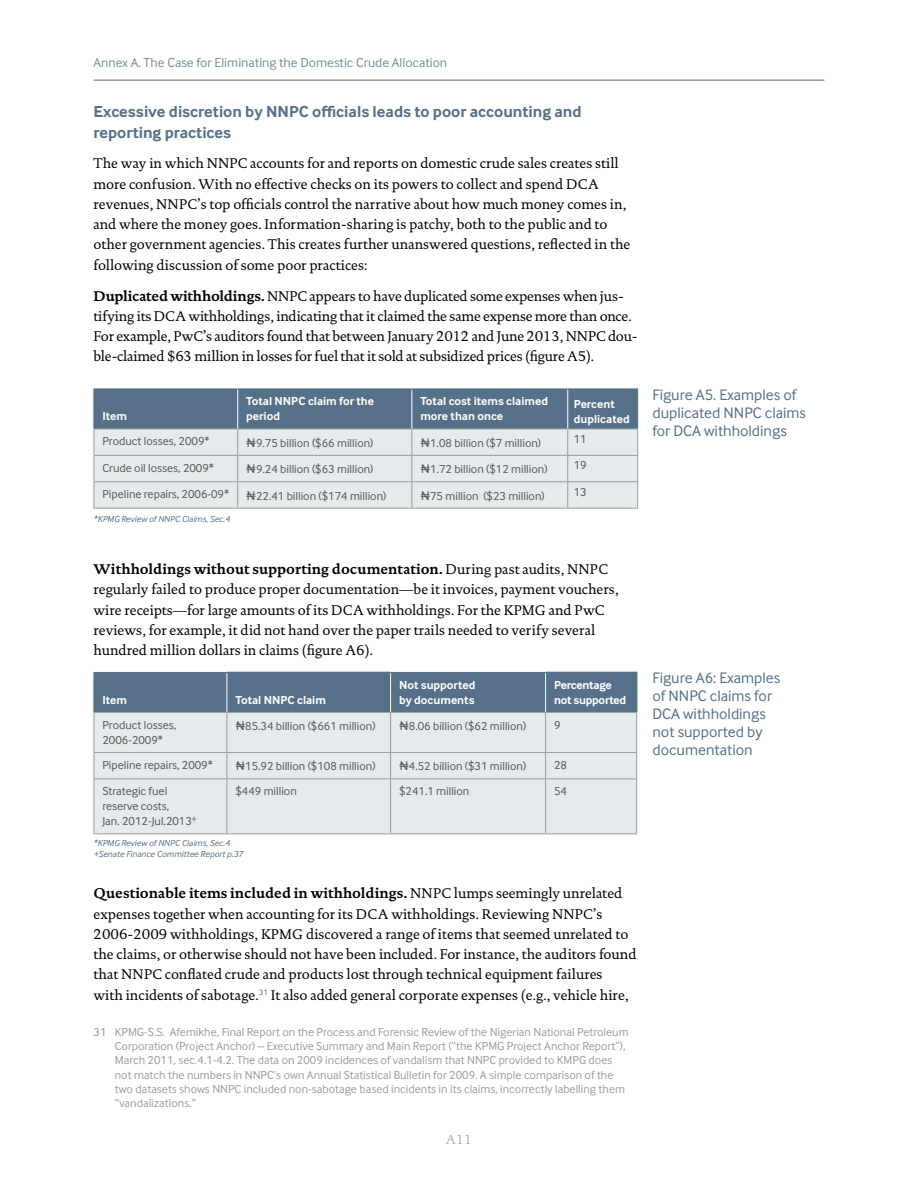
<style>
.page{position:relative;width:918px;height:1188px;background:#fff}
.page>*{position:absolute;margin:0;border:0;box-sizing:border-box;transform-origin:0 0}
.t1{font:700 16.5px/20.2px "Inter Face";color:#557088}
.t2{font:15.75px/18px "Inter Face";color:#557088}
.t3{font:14.25px/20.2px "DTL Documenta T";color:#000}
.t4{font:13.5px "Inter Face";color:#778da0}
.t5{font:13.5px "DTL Documenta T";color:#b3b2b2}
.t6{font:12px/14.2px "Inter Face";color:#9d9d9c}
.t7{font:12px/15px "Inter Face";color:#575756}
.t8{font:700 12px/15px "Inter Face";color:#fff}
.t9{font:700 12px/15px "Inter Face";letter-spacing:-.02em;color:#fff}
.t10{font:italic 9px/10.5px "Inter Face";color:#557088}
.s1{font-weight:700}
.s2{font-family:"Lucida Sans Unicode"}
</style>
<div class="page">
<hr style="left:94px;top:80px;width:730px;height:1px;background:#557088">
<svg style="left:94px;top:390px;width:544px;height:118px;background:#b4bfc9"></svg>
<hr style="left:94px;top:508px;width:144px;height:1px;background:#9d9d9c">
<hr style="left:238px;top:508px;width:174px;height:1px;background:#9d9d9c">
<hr style="left:412px;top:508px;width:156px;height:1px;background:#9d9d9c">
<hr style="left:568px;top:508px;width:70px;height:1px;background:#9d9d9c">
<hr style="left:237px;top:389px;width:1px;height:40px;background:#fff">
<hr style="left:411px;top:389px;width:1px;height:40px;background:#fff">
<hr style="left:567px;top:389px;width:1px;height:40px;background:#fff">
<hr style="left:94px;top:389px;width:144px;height:1px;background:#557088">
<hr style="left:94px;top:389px;width:1px;height:40px;background:#557088">
<hr style="left:238px;top:389px;width:174px;height:1px;background:#557088">
<hr style="left:412px;top:389px;width:156px;height:1px;background:#557088">
<hr style="left:568px;top:389px;width:70px;height:1px;background:#557088">
<hr style="left:637px;top:389px;width:1px;height:40px;background:#557088">
<div style="left:95px;top:673px;width:541px;height:39px;background:#557088"></div>
<div style="left:95px;top:713px;width:541px;height:121px;background:#e5eaed"></div>
<hr style="left:94px;top:712px;width:133px;height:1px;background:#9d9d9c">
<hr style="left:94px;top:713px;width:1px;height:39px;background:#9d9d9c">
<hr style="left:227px;top:712px;width:164px;height:1px;background:#9d9d9c">
<hr style="left:227px;top:713px;width:1px;height:39px;background:#9d9d9c">
<hr style="left:391px;top:712px;width:155px;height:1px;background:#9d9d9c">
<hr style="left:390px;top:713px;width:1px;height:39px;background:#9d9d9c">
<hr style="left:546px;top:712px;width:91px;height:1px;background:#9d9d9c">
<hr style="left:545px;top:713px;width:1px;height:39px;background:#9d9d9c">
<hr style="left:636px;top:713px;width:1px;height:39px;background:#9d9d9c">
<hr style="left:94px;top:752px;width:133px;height:1px;background:#9d9d9c">
<svg style="left:94px;top:753px;width:1px;height:25px"></svg>
<hr style="left:227px;top:752px;width:164px;height:1px;background:#9d9d9c">
<svg style="left:227px;top:753px;width:1px;height:25px"></svg>
<hr style="left:391px;top:752px;width:155px;height:1px;background:#9d9d9c">
<svg style="left:390px;top:753px;width:1px;height:25px"></svg>
<hr style="left:546px;top:752px;width:91px;height:1px;background:#9d9d9c">
<svg style="left:545px;top:753px;width:1px;height:25px"></svg>
<svg style="left:636px;top:753px;width:1px;height:25px"></svg>
<hr style="left:94px;top:778px;width:133px;height:1px;background:#9d9d9c">
<hr style="left:94px;top:779px;width:1px;height:55px;background:#9d9d9c">
<hr style="left:227px;top:778px;width:164px;height:1px;background:#9d9d9c">
<hr style="left:227px;top:779px;width:1px;height:55px;background:#9d9d9c">
<hr style="left:391px;top:778px;width:155px;height:1px;background:#9d9d9c">
<hr style="left:390px;top:779px;width:1px;height:55px;background:#9d9d9c">
<hr style="left:546px;top:778px;width:91px;height:1px;background:#9d9d9c">
<hr style="left:545px;top:779px;width:1px;height:55px;background:#9d9d9c">
<hr style="left:636px;top:779px;width:1px;height:55px;background:#9d9d9c">
<hr style="left:94px;top:834px;width:133px;height:1px;background:#9d9d9c">
<hr style="left:227px;top:834px;width:164px;height:1px;background:#9d9d9c">
<hr style="left:391px;top:834px;width:155px;height:1px;background:#9d9d9c">
<hr style="left:546px;top:834px;width:91px;height:1px;background:#9d9d9c">
<hr style="left:390px;top:673px;width:1px;height:39px;background:#fff">
<hr style="left:545px;top:673px;width:1px;height:39px;background:#fff">
<hr style="left:94px;top:672px;width:133px;height:1px;background:#557088">
<hr style="left:94px;top:673px;width:1px;height:39px;background:#557088">
<hr style="left:227px;top:673px;width:1px;height:39px;background:#fff">
<hr style="left:227px;top:672px;width:164px;height:1px;background:#557088">
<hr style="left:391px;top:672px;width:155px;height:1px;background:#557088">
<hr style="left:546px;top:672px;width:91px;height:1px;background:#557088">
<hr style="left:636px;top:673px;width:1px;height:39px;background:#557088">
<p class="t4" style="left:94px;top:55px;width:355px">Annex A. The Case for Eliminating the Domestic Crude Allocation</p>
<p class="t1" style="left:94px;top:102px;width:490px">Excessive discretion by NNPC officials leads to poor accounting and reporting practices</p>
<p class="t3" style="left:94px;top:153px;width:538px">The way in which NNPC accounts for and reports on domestic crude sales creates still more confusion. With no effective checks on its powers to collect and spend DCA revenues, NNPC’s top officials control the narrative about how much money comes in, and where the money goes. Information-sharing is patchy, both to the public and to other government agencies. This creates further unanswered questions, reflected in the following discussion of some poor practices:</p>
<p class="t3" style="left:94px;top:286px;width:546px"><span class="s1">Duplicated withholdings.</span> NNPC appears to have duplicated some expenses when jus&shy;tifying its DCA withholdings, indicating that it claimed the same expense more than once.<br>For example, PwC’s auditors found that between January 2012 and June 2013, NNPC dou&shy;ble-claimed $63 million in losses for fuel that it sold at subsidized prices (figure A5).</p>
<p class="t8" style="left:102px;top:409px;width:26px">Item</p>
<p class="t8" style="left:246px;top:394px;width:129px">Total NNPC claim for the period</p>
<p class="t8" style="left:420px;top:394px;width:129px">Total cost items claimed more than once</p>
<p class="t8" style="left:574px;top:396px;width:58px">Percent duplicated</p>
<p class="t7" style="left:102px;top:434px;width:109px">Product losses, 2009*</p>
<p class="t7" style="left:246px;top:435px;width:129px"><span class="s2">₦</span>9.75 billion ($66 million)</p>
<p class="t7" style="left:420px;top:435px;width:122px"><span class="s2">₦</span>1.08 billion ($7 million)</p>
<p class="t7" style="left:574px;top:431px;width:14px">11</p>
<p class="t7" style="left:102px;top:460px;width:113px">Crude oil losses, 2009*</p>
<p class="t7" style="left:246px;top:462px;width:129px"><span class="s2">₦</span>9.24 billion ($63 million)</p>
<p class="t7" style="left:420px;top:462px;width:129px"><span class="s2">₦</span>1.72 billion ($12 million)</p>
<p class="t7" style="left:574px;top:458px;width:14px">19</p>
<p class="t7" style="left:102px;top:487px;width:128px">Pipeline repairs, 2006-09*</p>
<p class="t7" style="left:246px;top:488px;width:142px"><span class="s2">₦</span>22.41 billion ($174 million)</p>
<p class="t7" style="left:420px;top:488px;width:126px"><span class="s2">₦</span>75 million ($23 million)</p>
<p class="t7" style="left:574px;top:484px;width:14px">13</p>
<p class="t10" style="left:94px;top:514px;width:138px">*KPMG Review of NNPC Claims, Sec.4</p>
<p class="t2" style="left:652px;top:386px;width:155px">Figure A5. Examples of duplicated NNPC claims for DCA withholdings</p>
<p class="t3" style="left:94px;top:559px;width:527px"><span class="s1">Withholdings without supporting documentation.</span> During past audits, NNPC regularly failed to produce proper documentation—be it invoices, payment vouchers, wire receipts—for large amounts of its DCA withholdings. For the KPMG and PwC reviews, for example, it did not hand over the paper trails needed to verify several hundred million dollars in claims (figure A6).</p>
<p class="t8" style="left:102px;top:692px;width:26px">Item</p>
<p class="t8" style="left:235px;top:692px;width:92px">Total NNPC claim</p>
<p class="t8" style="left:399px;top:677px;width:78px">Not supported by documents</p>
<p class="t9" style="left:554px;top:677px;width:74px">Percentage not supported</p>
<p class="t7" style="left:102px;top:717px;width:75px">Product losses,<br>2006-2009*</p>
<p class="t7" style="left:235px;top:719px;width:142px"><span class="s2">₦</span>85.34 billion ($661 million)</p>
<p class="t7" style="left:399px;top:719px;width:129px"><span class="s2">₦</span>8.06 billion ($62 million)</p>
<p class="t7" style="left:554px;top:717px;width:8px">9</p>
<p class="t7" style="left:102px;top:757px;width:112px">Pipeline repairs, 2009*</p>
<p class="t7" style="left:235px;top:759px;width:142px"><span class="s2">₦</span>15.92 billion ($108 million)</p>
<p class="t7" style="left:399px;top:759px;width:129px"><span class="s2">₦</span>4.52 billion ($31 million)</p>
<p class="t7" style="left:554px;top:757px;width:14px">28</p>
<p class="t7" style="left:102px;top:784px;width:96px">Strategic fuel reserve costs,<br>Jan. 2012-Jul.2013<sup>+</sup></p>
<p class="t7" style="left:235px;top:784px;width:63px">$449 million</p>
<p class="t7" style="left:399px;top:784px;width:72px">$241.1 million</p>
<p class="t7" style="left:554px;top:784px;width:14px">54</p>
<p class="t10" style="left:94px;top:838px;width:151px">*KPMG Review of NNPC Claims, Sec.4 +Senate Finance Committee Report p.37</p>
<p class="t3" style="left:94px;top:883px;width:544px"><span class="s1">Questionable items included in withholdings.</span> NNPC lumps seemingly unrelated expenses together when accounting for its DCA withholdings. Reviewing NNPC’s 2006-2009 withholdings, KPMG discovered a range of items that seemed unrelated to the claims, or otherwise should not have been included. For instance, the auditors found that NNPC conflated crude and products lost through technical equipment failures<br>with incidents of sabotage.<sup>31</sup> It also added general corporate expenses (e.g., vehicle hire,</p>
<p class="t6" style="left:115px;top:1025px;width:515px;text-indent:-21px">31 KPMG-S.S. Afemikhe, Final Report on the Process and Forensic Review of the Nigerian National Petroleum Corporation (Project Anchor) – Executive Summary and Main Report (“the KPMG Project Anchor Report”), March 2011, sec.4.1-4.2. The data on 2009 incidences of vandalism that NNPC provided to KMPG does not match the numbers in NNPC’s own Annual Statistical Bulletin for 2009. A simple comparison of the two datasets shows NNPC included non-sabotage based incidents in its claims, incorrectly labelling them “vandalizations.”</p>
<p class="t5" style="left:446px;top:1131px;width:28px">A11</p>
<p class="t2" style="left:652px;top:669px;width:129px">Figure A6: Examples of NNPC claims for<br>DCA withholdings not supported by documentation</p>
</div>
